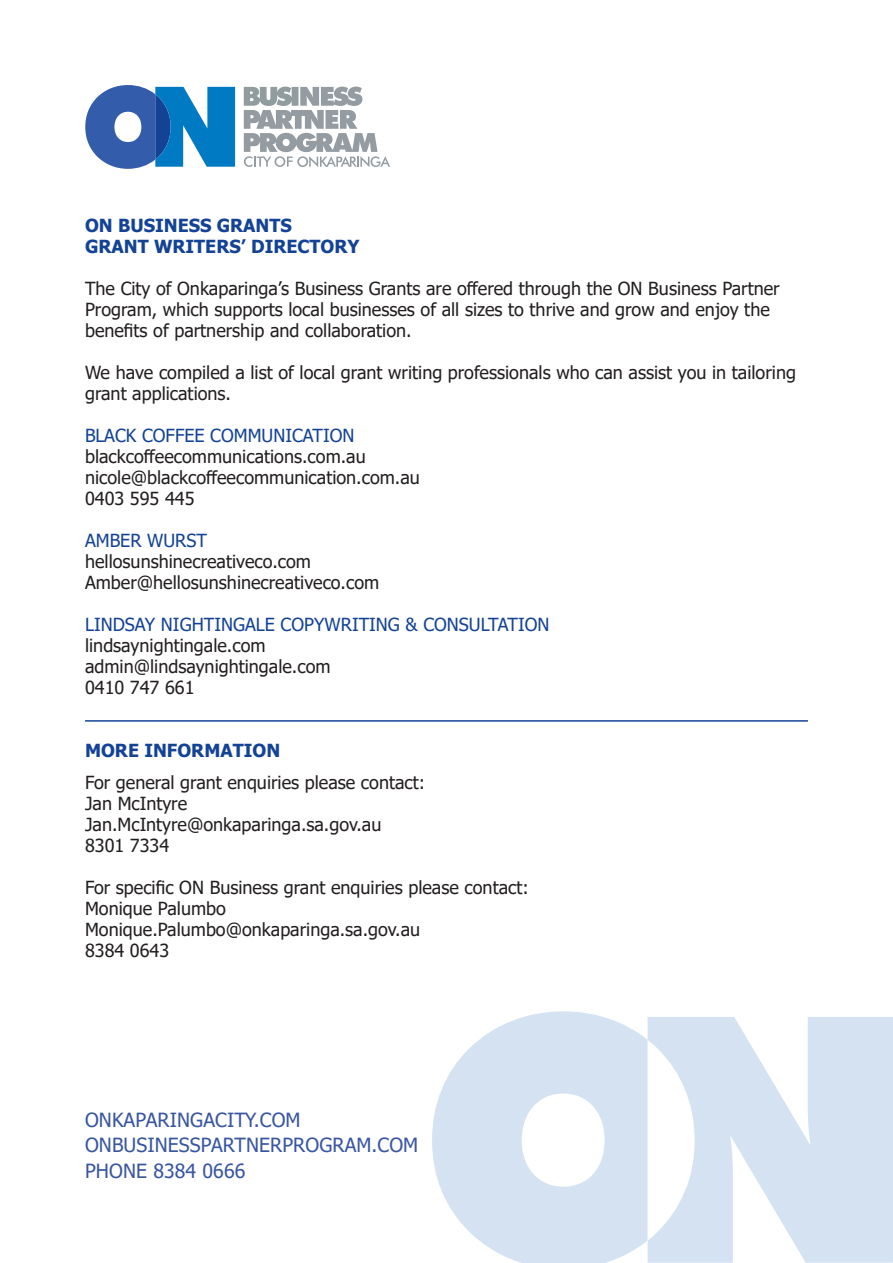
<style>
.page{position:relative;width:893px;height:1263px;background:#fff}
.page>*{position:absolute;margin:0;border:0;box-sizing:border-box;transform-origin:0 0}
.Body_Copy{font:19.5px/25.5px "Tahoma";letter-spacing:.005em;color:#3956a2}
.t1{font:18px/21px "Tahoma";color:#231f20}
.Sub_heading{font:18px "Tahoma";color:#144396}
.t2{font:700 18px "Tahoma";color:#144396}
</style>
<div class="page">
<svg style="left:85px;top:85px;width:150px;height:84px"></svg>
<svg style="left:244px;top:87px;width:146px;height:80px"></svg>
<svg style="left:648px;top:1017px;width:245px;height:246px;fill:#d4e2f2"></svg>
<svg style="left:432px;top:1011px;width:216px;height:252px;fill:#d4e2f2"></svg>
<hr style="left:85px;top:720px;width:723px;height:2px;background:#144396">
<p class="t2" style="left:85px;top:213px;width:208px">ON BUSINESS GRANTS</p>
<p class="t2" style="left:85px;top:234px;width:276px">GRANT WRITERS’ DIRECTORY</p>
<p class="t1" style="left:85px;top:279px;width:696px">The City of Onkaparinga’s Business Grants are offered through the ON Business Partner<br>Program, which supports local businesses of all sizes to thrive and grow and enjoy the benefits of partnership and collaboration.</p>
<p class="t1" style="left:85px;top:363px;width:712px">We have compiled a list of local grant writing professionals who can assist you in tailoring grant applications.</p>
<p class="Sub_heading" style="left:85px;top:423px;width:271px">BLACK COFFEE COMMUNICATION</p>
<p class="t1" style="left:85px;top:447px;width:282px">blackcoffeecommunications.com.au</p>
<p class="t1" style="left:85px;top:468px;width:336px">nicole@blackcoffeecommunication.com.au</p>
<p class="t1" style="left:85px;top:489px;width:111px">0403 595 445</p>
<p class="Sub_heading" style="left:85px;top:528px;width:123px">AMBER WURST</p>
<p class="t1" style="left:85px;top:552px;width:227px">hellosunshinecreativeco.com</p>
<p class="t1" style="left:85px;top:573px;width:296px">Amber@hellosunshinecreativeco.com</p>
<p class="Sub_heading" style="left:85px;top:612px;width:466px">LINDSAY NIGHTINGALE COPYWRITING &amp; CONSULTATION</p>
<p class="t1" style="left:85px;top:636px;width:182px">lindsaynightingale.com</p>
<p class="t1" style="left:85px;top:657px;width:247px">admin@lindsaynightingale.com</p>
<p class="t1" style="left:85px;top:678px;width:111px">0410 747 661</p>
<p class="t2" style="left:85px;top:738px;width:197px">MORE INFORMATION</p>
<p class="t1" style="left:85px;top:772px;width:342px">For general grant enquiries please contact:</p>
<p class="t1" style="left:85px;top:793px;width:104px">Jan McIntyre</p>
<p class="t1" style="left:85px;top:814px;width:298px">Jan.McIntyre@onkaparinga.sa.gov.au</p>
<p class="t1" style="left:85px;top:835px;width:86px">8301 7334</p>
<p class="t1" style="left:85px;top:877px;width:445px">For specific ON Business grant enquiries please contact:</p>
<p class="t1" style="left:85px;top:898px;width:142px">Monique Palumbo</p>
<p class="t1" style="left:85px;top:919px;width:337px">Monique.Palumbo@onkaparinga.sa.gov.au</p>
<p class="t1" style="left:85px;top:940px;width:86px">8384 0643</p>
<p class="Body_Copy" style="left:85px;top:1108px;width:335px">ONKAPARINGACITY.COM<br>ONBUSINESSPARTNERPROGRAM.COM<br>PHONE 8384 0666</p>
</div>
